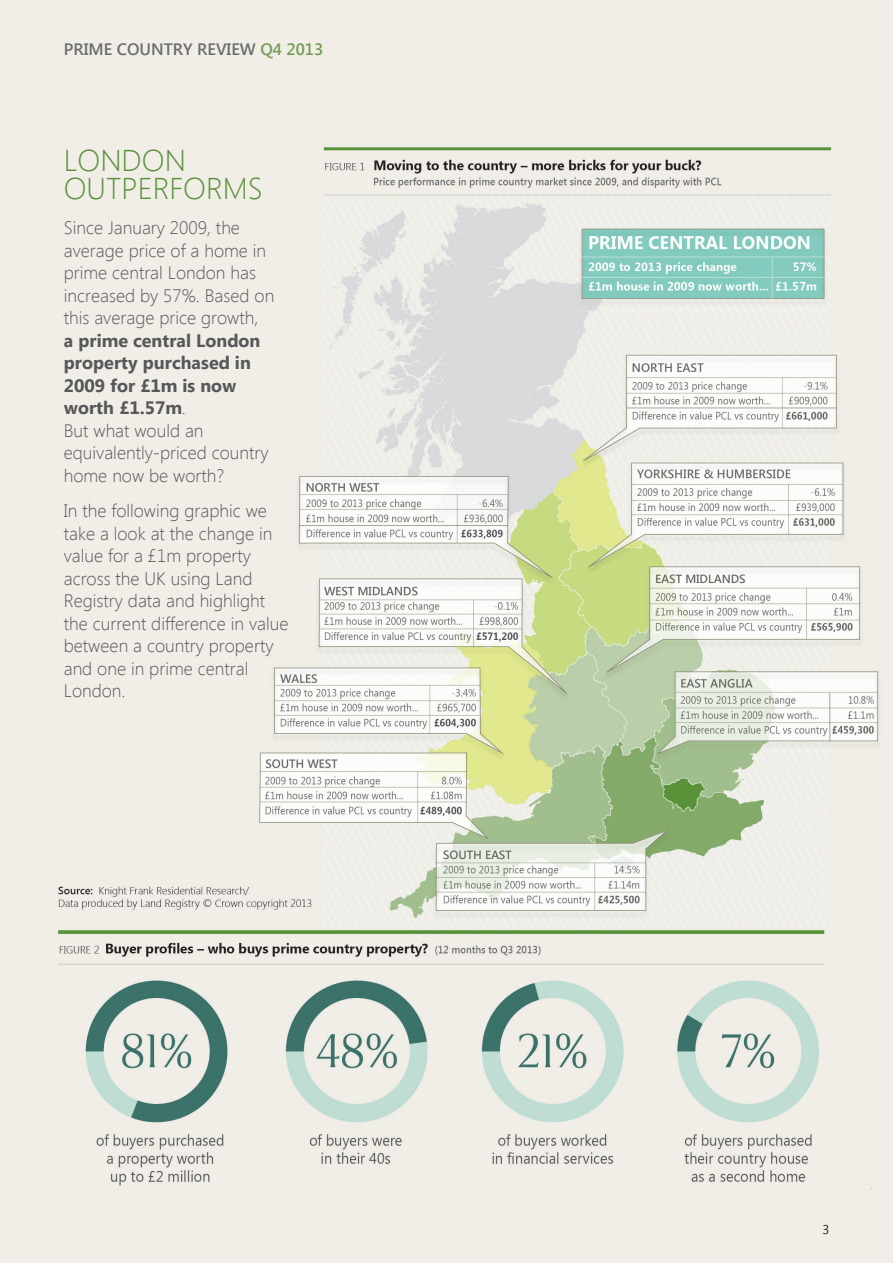
<style>
.page{position:relative;width:893px;height:1263px;background:#fff}
.page>*{position:absolute;margin:0;border:0;box-sizing:border-box;transform-origin:0 0}
.t1{font:300 30px/28.5px "Segoe UI";color:#59923a}
.t2{font:300 18px/22.5px "Segoe UI";color:#57585a}
.t3{font:700 18px/22.5px "Segoe UI";color:#57585a}
.t4{font:600 16.5px "Segoe UI";color:#6c6d70}
.t5{font:12.75px "Segoe UI";color:#231f20}
.s1{color:#749c53}
.s2{font-weight:300}
</style>
<div class="page">
<img style="left:0;top:0;width:893px;height:1263px">
<p class="t4" style="left:64px;top:37px;width:261px">PRIME COUNTRY REVIEW <span class="s1">Q4 2013</span></p>
<h1 class="t1" style="left:64px;top:145px;width:200px">LONDON<br>OUTPERFORMS</h1>
<p class="t2" style="left:64px;top:216px;width:212px">Since January 2009, the average price of a home in prime central London has increased by 57%. Based on this average price growth,</p>
<p class="t3" style="left:64px;top:329px;width:206px">a prime central London property purchased in<br>2009 for £1m is now worth £1.57m<span class="s2">.<br>But what would an equivalently-priced country home now be worth?</span></p>
<p class="t2" style="left:64px;top:499px;width:226px">In the following graphic we take a look at the change in value for a £1m property across the UK using Land<br>Registry data and highlight the current difference in value between a country property and one in prime central<br>London.</p>
<p class="t5" style="left:822px;top:1220px;width:8px">3</p>
</div>
